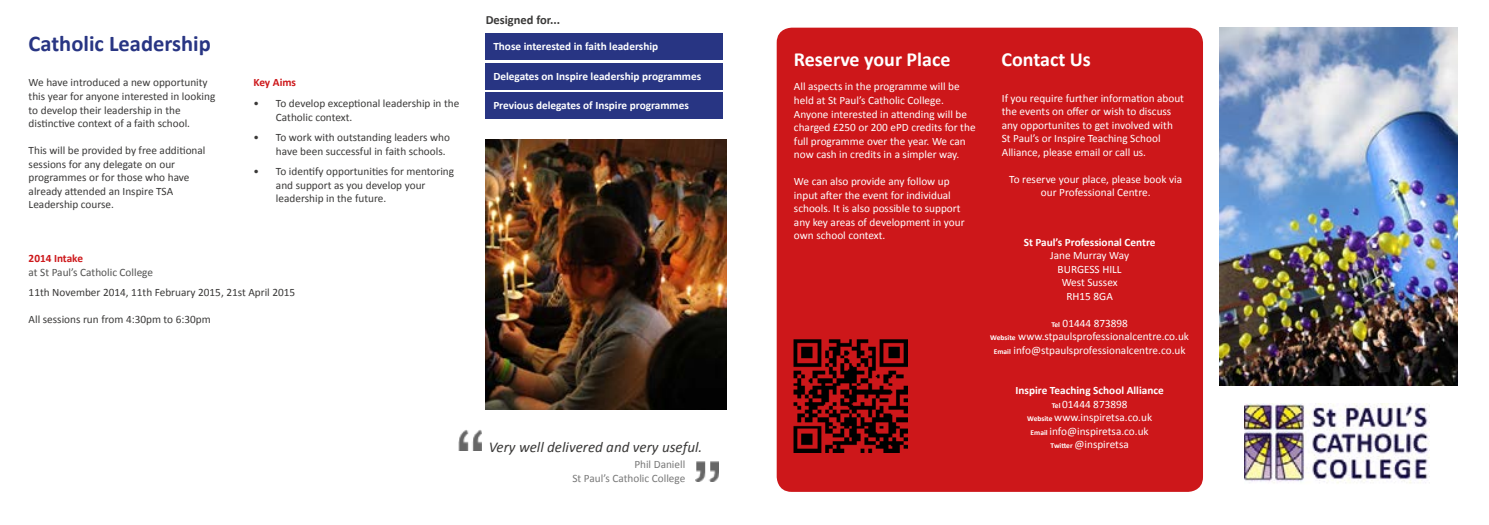
<style>
.page{position:relative;width:1489px;height:525px;background:#fff}
.page>*{position:absolute;margin:0;border:0;box-sizing:border-box;transform-origin:0 0}
.t1{font:700 22.5px "Calibri";color:#283583}
.t2{font:700 20px "Calibri";color:#fff}
.t3{font:italic 15px "Calibri";color:#3a3938}
.t4{font:700 12.5px "Calibri";color:#3a3938}
.t5{font:11.25px/13.5px "Calibri";color:#fff;text-align:center}
.t6{font:11.25px/13.5px "Calibri";color:#3a3938}
.t7{font:700 11.25px "Calibri";color:#fff}
.t8{font:11.25px/13.5px "Calibri";color:#787878;text-align:right}
.t9{font:11.25px "Calibri";color:#525251}
.t10{font:700 11.25px "Calibri";color:#cd171a}
.s1{font-weight:700;font-size:7.5px}
.s2{font-weight:700}
</style>
<div class="page">
<img style="left:458px;top:430px;width:23px;height:20px">
<img style="left:695px;top:461px;width:23px;height:20px">
<div style="left:485px;top:33px;width:238px;height:27px;background:#283583"></div>
<div style="left:485px;top:63px;width:238px;height:26px;background:#283583"></div>
<div style="left:485px;top:92px;width:238px;height:27px;background:#283583"></div>
<img style="left:485px;top:139px;width:241px;height:270px">
<img style="left:1219px;top:28px;width:237px;height:357px">
<div style="left:776px;top:28px;width:426px;height:463px;background:#cd171a;border-radius:15px"></div>
<img style="left:1244px;top:403px;width:185px;height:81px">
<img style="left:794px;top:339px;width:113px;height:113px">
<h1 class="t1" style="left:29px;top:30px;width:184px">Catholic Leadership</h1>
<p class="t6" style="left:29px;top:76px;width:188px">We have introduced a new opportunity this year for anyone interested in looking to develop their leadership in the distinctive context of a faith school.</p>
<p class="t6" style="left:29px;top:143px;width:178px">This will be provided by free additional sessions for any delegate on our programmes or for those who have already attended an Inspire TSA<br>Leadership course.</p>
<p class="t10" style="left:253px;top:75px;width:44px">Key Aims</p>
<p class="t6" style="left:276px;top:97px;width:185px;text-indent:-22px">• To develop exceptional leadership in the<br>Catholic context.</p>
<p class="t6" style="left:276px;top:131px;width:175px;text-indent:-22px">• To work with outstanding leaders who have been successful in faith schools.</p>
<p class="t6" style="left:276px;top:165px;width:180px;text-indent:-22px">• To identify opportunities for mentoring and support as you develop your leadership in the future.</p>
<p class="t10" style="left:29px;top:251px;width:56px">2014 Intake</p>
<p class="t9" style="left:29px;top:265px;width:126px">at St Paul’s Catholic College</p>
<p class="t6" style="left:29px;top:286px;width:268px">11th November 2014, 11th February 2015, 21st April 2015</p>
<p class="t6" style="left:29px;top:313px;width:184px">All sessions run from 4:30pm to 6:30pm</p>
<p class="t4" style="left:485px;top:12px;width:76px">Designed for...</p>
<p class="t7" style="left:493px;top:39px;width:166px">Those interested in faith leadership</p>
<p class="t7" style="left:493px;top:69px;width:209px">Delegates on Inspire leadership programmes</p>
<p class="t7" style="left:493px;top:98px;width:197px">Previous delegates of Inspire programmes</p>
<h3 class="t3" style="left:489px;top:436px;width:215px">Very well delivered and very useful.</h3>
<p class="t8" style="left:572px;top:457px;width:114px">Phil Daniell<br>St Paul’s Catholic College</p>
<h2 class="t2" style="left:794px;top:47px;width:158px">Reserve your Place</h2>
<p class="t5" style="left:794px;top:80px;width:183px;text-align:left">All aspects in the programme will be held at St Paul’s Catholic College.<br>Anyone interested in attending will be charged £250 or 200 ePD credits for the full programme over the year. We can now cash in credits in a simpler way.</p>
<p class="t5" style="left:794px;top:174px;width:172px;text-align:left">We can also provide any follow up input after the event for individual schools. It is also possible to support any key areas of development in your own school context.</p>
<h2 class="t2" style="left:1001px;top:47px;width:91px">Contact Us</h2>
<p class="t5" style="left:1001px;top:91px;width:184px;text-align:left">If you require further information about the events on offer or wish to discuss any opportunites to get involved with St Paul’s or Inspire Teaching School Alliance, please email or call us.</p>
<p class="t5" style="left:1009px;top:172px;width:174px">To reserve your place, please book via our Professional Centre.</p>
<p class="t7" style="left:1023px;top:235px;width:133px">St Paul’s Professional Centre</p>
<p class="t5" style="left:1050px;top:248px;width:80px">Jane Murray Way<br>BURGESS HILL<br>West Sussex<br>RH15 8GA</p>
<p class="t5" style="left:990px;top:316px;width:200px"><span class="s1">Tel</span> 01444 873898<br><span class="s1">Website</span> www.stpaulsprofessionalcentre.co.uk<br><span class="s1">Email</span> info@stpaulsprofessionalcentre.co.uk</p>
<p class="t5" style="left:1015px;top:383px;width:150px"><span class="s2">Inspire Teaching School Alliance<br></span><span class="s1">Tel</span> 01444 873898<br><span class="s1">Website</span> www.inspiretsa.co.uk<br><span class="s1">Email</span> info@inspiretsa.co.uk<br><span class="s1">Twitter</span> @inspiretsa</p>
</div>
